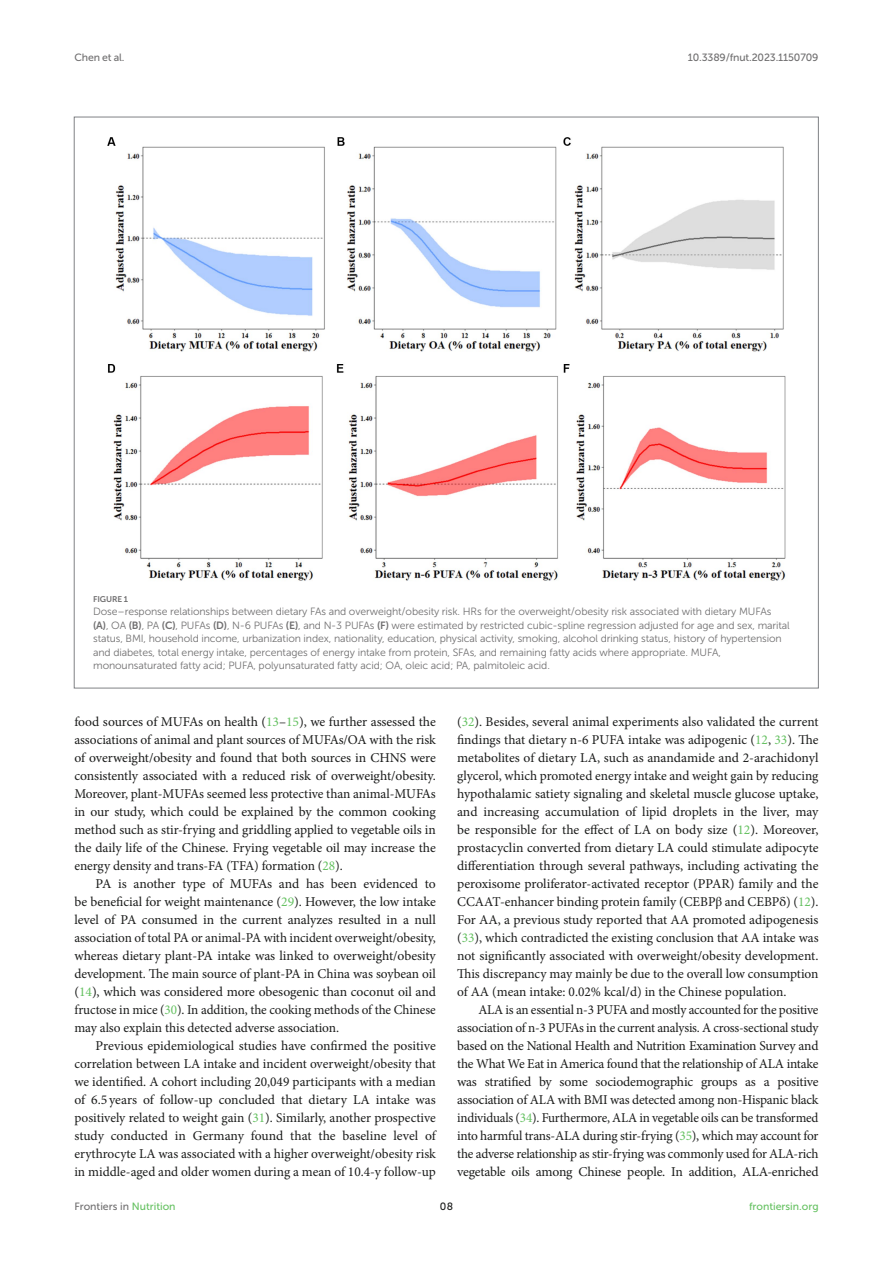
<style>
.page{position:relative;width:893px;height:1263px;background:#fff}
.page>*{position:absolute;margin:0;border:0;box-sizing:border-box;transform-origin:0 0}
.TEXT{font:13.5px/18px "Minion Pro";letter-spacing:-.005em;color:#1b1c1b;text-align:justify}
.FIG_LEG{font:10.5px/13.5px "Museo Sans 300";letter-spacing:-.01em;color:#706f70}
.t1{font:10.5px "Museo Sans 500";letter-spacing:-.015em;color:#706f70}
.t2{font:10.5px "Museo Sans 500";color:#65c161}
.t3{font:10.5px "Museo Sans 500";color:#1b1c1b}
.FIG_HD{font:8.25px "Museo Sans 700";letter-spacing:-.01em;color:#706f70}
.s1{font-family:"Museo Sans 700"}
.s2{color:#65c161}
.s3{font-family:"STIX General"}
</style>
<div class="page">
<img style="left:107px;top:137px;width:679px;height:444px">
<p class="t1" style="left:74px;top:51px;width:52px">Chen et al.</p>
<p class="t1" style="left:688px;top:51px;width:132px">10.3389/fnut.2023.1150709</p>
<p class="FIG_HD" style="left:93px;top:594px;width:37px">FIGURE 1</p>
<p class="FIG_LEG" style="left:93px;top:605px;width:698px">Dose–response relationships between dietary FAs and overweight/obesity risk. HRs for the overweight/obesity risk associated with dietary MUFAs<br><span class="s1">(A)</span>, OA <span class="s1">(B)</span>, PA <span class="s1">(C)</span>, PUFAs <span class="s1">(D)</span>, N-6 PUFAs <span class="s1">(E)</span>, and N-3 PUFAs <span class="s1">(F)</span> were estimated by restricted cubic-spline regression adjusted for age and sex, marital status, BMI, household income, urbanization index, nationality, education, physical activity, smoking, alcohol drinking status, history of hypertension and diabetes, total energy intake, percentages of energy intake from protein, SFAs, and remaining fatty acids where appropriate. MUFA, monounsaturated fatty acid; PUFA, polyunsaturated fatty acid; OA, oleic acid; PA, palmitoleic acid.</p>
<p class="TEXT" style="left:74px;top:713px;width:363px">food sources of MUFAs on health (<span class="s2">13</span>–<span class="s2">15</span>), we further assessed the associations of animal and plant sources of MUFAs/OA with the risk of overweight/obesity and found that both sources in CHNS were consistently associated with a reduced risk of overweight/obesity.<br>Moreover, plant-MUFAs seemed less protective than animal-MUFAs in our study, which could be explained by the common cooking method such as stir-frying and griddling applied to vegetable oils in the daily life of the Chinese. Frying vegetable oil may increase the energy density and trans-FA (TFA) formation (<span class="s2">28</span>).</p>
<p class="TEXT" style="left:74px;top:875px;width:363px;text-indent:21px">PA is another type of MUFAs and has been evidenced to be beneficial for weight maintenance (<span class="s2">29</span>). However, the low intake level of PA consumed in the current analyzes resulted in a null association of total PA or animal-PA with incident overweight/obesity, whereas dietary plant-PA intake was linked to overweight/obesity development. The main source of plant-PA in China was soybean oil (<span class="s2">14</span>), which was considered more obesogenic than coconut oil and fructose in mice (<span class="s2">30</span>). In addition, the cooking methods of the Chinese may also explain this detected adverse association.</p>
<p class="TEXT" style="left:74px;top:1037px;width:363px;text-indent:21px">Previous epidemiological studies have confirmed the positive correlation between LA intake and incident overweight/obesity that we identified. A cohort including 20,049 participants with a median of 6.5 years of follow-up concluded that dietary LA intake was positively related to weight gain (<span class="s2">31</span>). Similarly, another prospective study conducted in Germany found that the baseline level of erythrocyte LA was associated with a higher overweight/obesity risk in middle-aged and older women during a mean of 10.4-y follow-up</p>
<p class="TEXT" style="left:457px;top:713px;width:363px">(<span class="s2">32</span>). Besides, several animal experiments also validated the current findings that dietary n-6 PUFA intake was adipogenic (<span class="s2">12</span>, <span class="s2">33</span>). The metabolites of dietary LA, such as anandamide and 2-arachidonyl glycerol, which promoted energy intake and weight gain by reducing hypothalamic satiety signaling and skeletal muscle glucose uptake, and increasing accumulation of lipid droplets in the liver, may be responsible for the effect of LA on body size (<span class="s2">12</span>). Moreover, prostacyclin converted from dietary LA could stimulate adipocyte differentiation through several pathways, including activating the peroxisome proliferator-activated receptor (PPAR) family and the CCAAT-enhancer binding protein family (CEBP<span class="s3">β</span> and CEBP<span class="s3">δ</span>) (<span class="s2">12</span>).<br>For AA, a previous study reported that AA promoted adipogenesis (<span class="s2">33</span>), which contradicted the existing conclusion that AA intake was not significantly associated with overweight/obesity development.<br>This discrepancy may mainly be due to the overall low consumption of AA (mean intake: 0.02% kcal/d) in the Chinese population.</p>
<p class="TEXT" style="left:457px;top:1001px;width:363px;text-indent:21px">ALA is an essential n-3 PUFA and mostly accounted for the positive association of n-3 PUFAs in the current analysis. A cross-sectional study based on the National Health and Nutrition Examination Survey and the What We Eat in America found that the relationship of ALA intake was stratified by some sociodemographic groups as a positive association of ALA with BMI was detected among non-Hispanic black individuals (<span class="s2">34</span>). Furthermore, ALA in vegetable oils can be transformed into harmful trans-ALA during stir-frying (<span class="s2">35</span>), which may account for the adverse relationship as stir-frying was commonly used for ALA-rich vegetable oils among Chinese people. In addition, ALA-enriched</p>
<p class="t1" style="left:74px;top:1200px;width:103px">Frontiers in <span class="s2">Nutrition</span></p>
<p class="t3" style="left:440px;top:1200px;width:15px">08</p>
<p class="t2" style="left:749px;top:1200px;width:71px">frontiersin.org</p>
</div>
